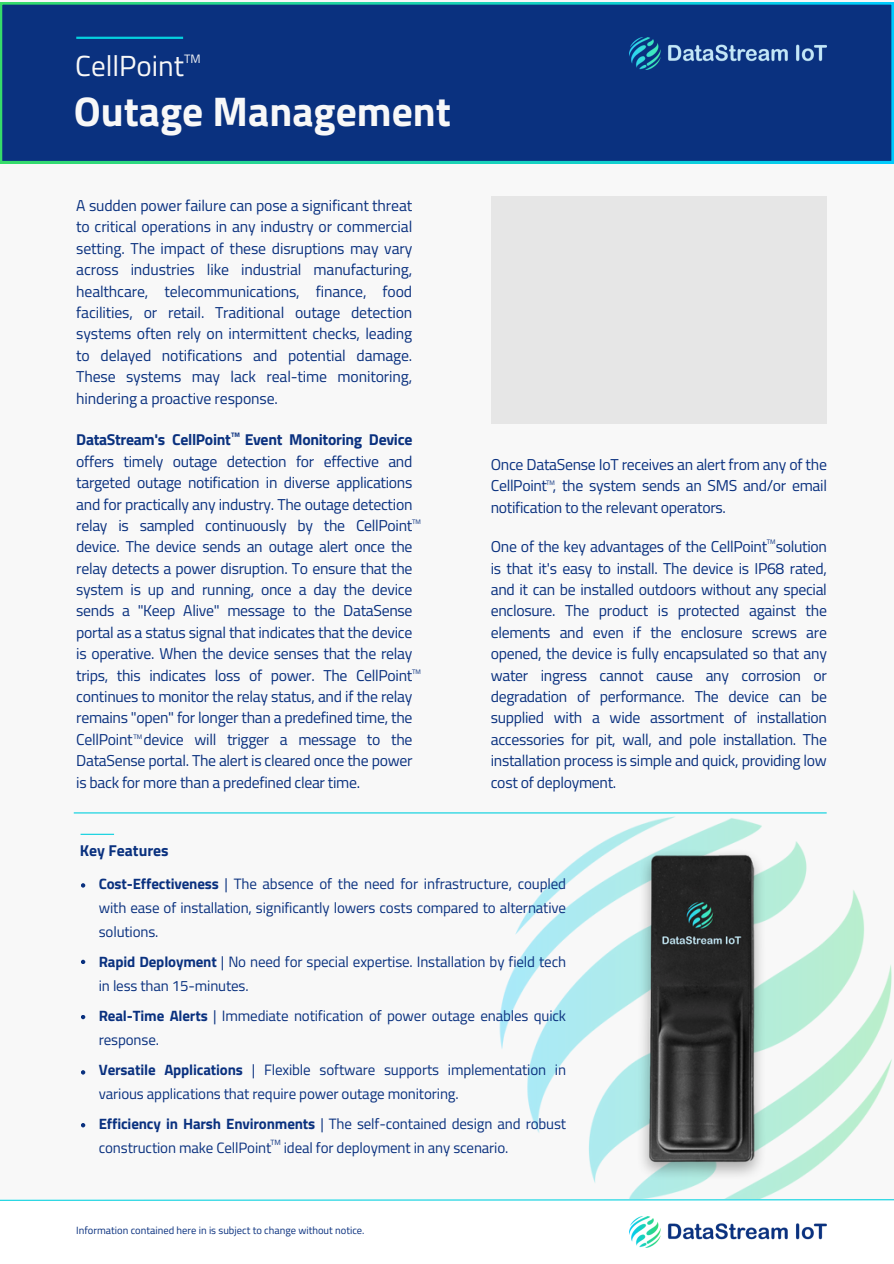
<style>
.page{position:relative;width:894px;height:1264px;background:#fff}
.page>*{position:absolute;margin:0;border:0;box-sizing:border-box;transform-origin:0 0}
.t1{font:700 41.55px "Titillium Web";color:#f8f8f8}
.t2{font:29.1px "Titillium Web";color:#f8f8f8}
.t3{font:15.75px/21.3px "Titillium Web";letter-spacing:-.02em;color:#0a317f;text-align:justify}
.t4{font:700 15.75px "Titillium Web";color:#0a317f}
.t5{font:15px/23.7px "Titillium Web";letter-spacing:-.01em;color:#0a317f}
.t6{font:12.15px "Titillium Web";color:#f8f8f8}
.t7{font:10.5px "Titillium Web";color:#0a317f}
.t8{font:7.65px "Titillium Web";color:#0a317f}
.t9{font:6.45px "Titillium Web";letter-spacing:-.02em;color:#0a317f}
.t10{font:700 6.45px "Titillium Web";color:#0a317f}
.s1{font-weight:700}
</style>
<div class="page">
<div style="left:0;top:0;width:893px;height:1263px;background:#f8f8f8"></div>
<div style="left:0;top:2px;width:893px;height:161px;background:#0a317f"></div>
<img style="left:490px;top:812px;width:402px;height:386px">
<hr style="left:74px;top:812px;width:752px;height:1px;background:#05d0de">
<hr style="left:76px;top:37px;width:107px;height:2px;background:#05d0de">
<img style="left:627px;top:844px;width:159px;height:340px">
<hr style="left:81px;top:833px;width:33px;height:1px;background:#05d0de">
<div style="left:0;top:1199px;width:893px;height:64px;background:#fff"></div>
<svg style="left:0;top:1198px;width:893px;height:3px"></svg>
<svg style="left:81px;top:883px;width:4px;height:4px"></svg>
<svg style="left:81px;top:959px;width:4px;height:5px"></svg>
<svg style="left:81px;top:1015px;width:4px;height:4px"></svg>
<svg style="left:81px;top:1123px;width:4px;height:4px"></svg>
<svg style="left:81px;top:1070px;width:4px;height:4px"></svg>
<img style="left:629px;top:1216px;width:197px;height:31px">
<img style="left:629px;top:38px;width:197px;height:31px">
<div style="left:490px;top:197px;width:336px;height:227px;background:#e6e6e6"></div>
<p class="t2" style="left:75px;top:43px;width:110px">CellPoint</p>
<p class="t6" style="left:184px;top:49px;width:18px">TM</p>
<p class="t1" style="left:74px;top:79px;width:378px">Outage Management</p>
<p class="t3" style="left:76px;top:194px;width:337px">A sudden power failure can pose a significant threat to critical operations in any industry or commercial setting. The impact of these disruptions may vary across industries like industrial manufacturing, healthcare, telecommunications, finance, food facilities, or retail. Traditional outage detection systems often rely on intermittent checks, leading to delayed notifications and potential damage.<br>These systems may lack real-time monitoring, hindering a proactive response.</p>
<p class="t10" style="left:231px;top:430px;width:10px">TM</p>
<p class="t3" style="left:76px;top:429px;width:337px"><span class="s1">DataStream's CellPoint Event Monitoring Device </span>offers timely outage detection for effective and targeted outage notification in diverse applications and for practically any industry. The outage detection relay is sampled continuously by the CellPoint device. The device sends an outage alert once the relay detects a power disruption. To ensure that the system is up and running, once a day the device sends a "Keep Alive" message to the DataSense portal as a status signal that indicates that the device is operative. When the device senses that the relay trips, this indicates loss of power. The CellPoint continues to monitor the relay status, and if the relay remains "open" for longer than a predefined time, the CellPoint device will trigger a message to the DataSense portal. The alert is cleared once the power is back for more than a predefined clear time.</p>
<p class="t9" style="left:412px;top:516px;width:10px">TM</p>
<p class="t9" style="left:412px;top:666px;width:10px">TM</p>
<p class="t9" style="left:133px;top:731px;width:10px">TM</p>
<p class="t4" style="left:80px;top:838px;width:90px">Key Features</p>
<p class="t3" style="left:490px;top:453px;width:337px">Once DataSense IoT receives an alert from any of the CellPoint , the system sends an SMS and/or email notification to the relevant operators.</p>
<p class="t3" style="left:490px;top:536px;width:337px">One of the key advantages of the CellPoint solution is that it's easy to install. The device is IP68 rated, and it can be installed outdoors without any special enclosure. The product is protected against the elements and even if the enclosure screws are opened, the device is fully encapsulated so that any water ingress cannot cause any corrosion or degradation of performance. The device can be supplied with a wide assortment of installation accessories for pit, wall, and pole installation. The installation process is simple and quick, providing low cost of deployment.</p>
<p class="t9" style="left:546px;top:477px;width:10px">TM</p>
<p class="t9" style="left:766px;top:536px;width:10px">TM</p>
<p class="t5" style="left:99px;top:871px;width:468px;text-align:justify"><span class="s1">Cost-Effectiveness</span> | The absence of the need for infrastructure, coupled with ease of installation, significantly lowers costs compared to alternative solutions.</p>
<p class="t5" style="left:99px;top:949px;width:468px"><span class="s1">Rapid Deployment</span> | No need for special expertise. Installation by field tech in less than 15-minutes.</p>
<p class="t5" style="left:99px;top:1003px;width:468px"><span class="s1">Real-Time Alerts</span> | Immediate notification of power outage enables quick response.</p>
<p class="t5" style="left:99px;top:1057px;width:468px"><span class="s1">Versatile Applications</span> | Flexible software supports implementation in various applications that require power outage monitoring.</p>
<p class="t5" style="left:99px;top:1111px;width:468px"><span class="s1">Efficiency in Harsh Environments</span> | The self-contained design and robust construction make CellPoint ideal for deployment in any scenario.</p>
<p class="t8" style="left:270px;top:1136px;width:12px">TM</p>
<p class="t7" style="left:76px;top:1222px;width:290px">Information contained here in is subject to change without notice.</p>
</div>
